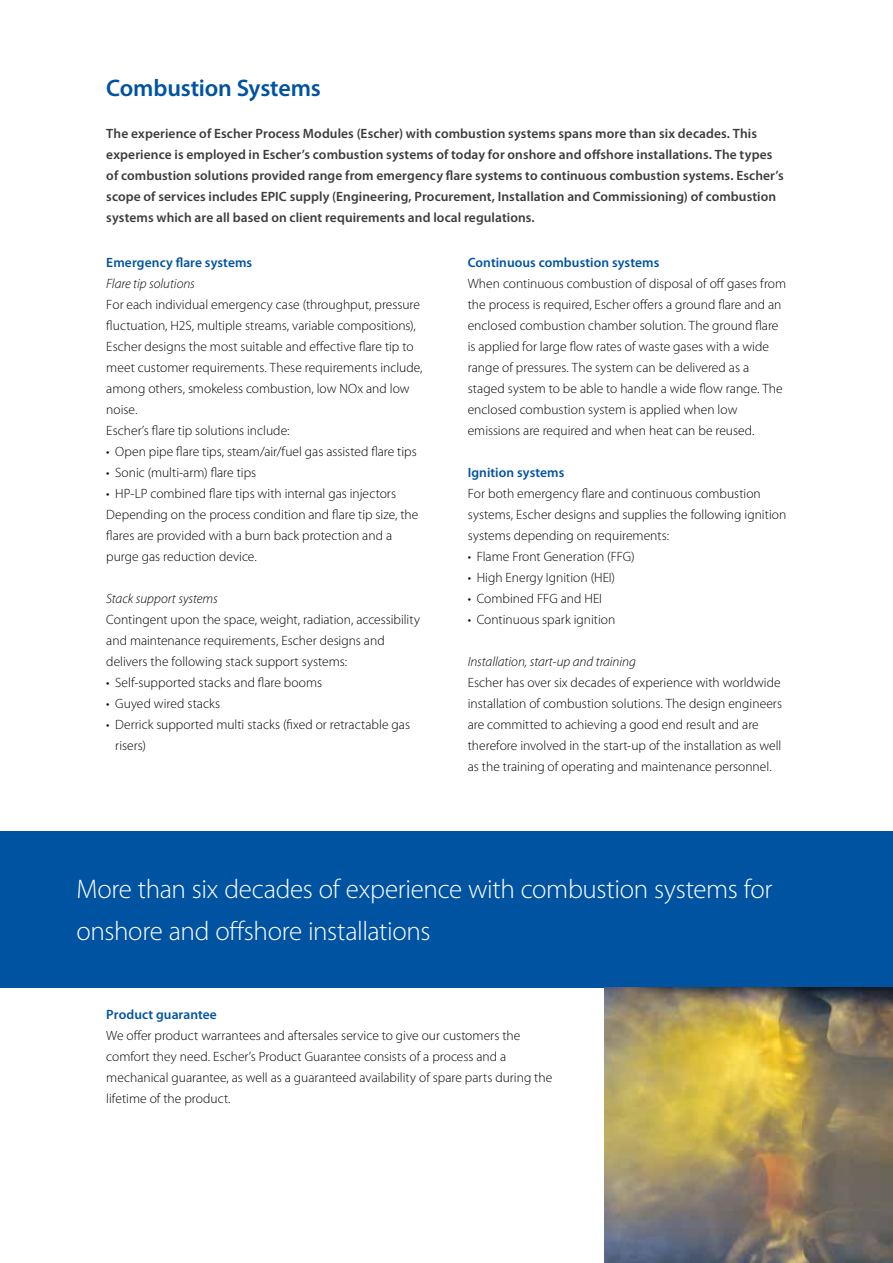
<style>
.page{position:relative;width:893px;height:1263px;background:#fff}
.page>*{position:absolute;margin:0;border:0;box-sizing:border-box;transform-origin:0 0}
.t1{font:300 27px/42px "Myriad Pro";letter-spacing:-.01em;color:#fff}
.t2{font:600 24px "Myriad Pro";letter-spacing:-.01em;color:#0053a1}
.t3{font:300 13.5px/21px "Myriad Pro";color:#000}
.t4{font:600 13.5px/21px "Myriad Pro";letter-spacing:.005em;color:#3c3c3b}
.t5{font:600 13.5px "Myriad Pro";letter-spacing:.005em;color:#0053a1}
.t6{font:italic 300 13.5px "Myriad Pro";color:#000}
</style>
<div class="page">
<div style="left:0;top:831px;width:893px;height:157px;background:#0053a1"></div>
<img style="left:605px;top:988px;width:288px;height:275px">
<h2 class="t2" style="left:106px;top:73px;width:216px">Combustion Systems</h2>
<p class="t4" style="left:106px;top:123px;width:679px">The experience of Escher Process Modules (Escher) with combustion systems spans more than six decades. This experience is employed in Escher’s combustion systems of today for onshore and offshore installations. The types of combustion solutions provided range from emergency flare systems to continuous combustion systems. Escher’s scope of services includes EPIC supply (Engineering, Procurement, Installation and Commissioning) of combustion systems which are all based on client requirements and local regulations.</p>
<p class="t5" style="left:106px;top:253px;width:147px">Emergency flare systems</p>
<p class="t6" style="left:106px;top:275px;width:90px">Flare tip solutions</p>
<p class="t3" style="left:106px;top:293px;width:318px">For each individual emergency case (throughput, pressure fluctuation, H2S, multiple streams, variable compositions), Escher designs the most suitable and effective flare tip to meet customer requirements. These requirements include, among others, smokeless combustion, low NOx and low noise.<br>Escher’s flare tip solutions include:</p>
<p class="t3" style="left:106px;top:440px;width:312px">• Open pipe flare tips, steam/air/fuel gas assisted flare tips</p>
<p class="t3" style="left:106px;top:461px;width:151px">• Sonic (multi-arm) flare tips</p>
<p class="t3" style="left:106px;top:482px;width:314px">• HP-LP combined flare tips with internal gas injectors Depending on the process condition and flare tip size, the flares are provided with a burn back protection and a purge gas reduction device.</p>
<p class="t6" style="left:106px;top:590px;width:113px">Stack support systems</p>
<p class="t3" style="left:106px;top:609px;width:315px">Contingent upon the space, weight, radiation, accessibility and maintenance requirements, Escher designs and delivers the following stack support systems:</p>
<p class="t3" style="left:106px;top:672px;width:217px">• Self-supported stacks and flare booms</p>
<p class="t3" style="left:106px;top:693px;width:115px">• Guyed wired stacks</p>
<p class="t3" style="left:115px;top:714px;width:296px;text-indent:-9px">• Derrick supported multi stacks (fixed or retractable gas risers)</p>
<p class="t5" style="left:468px;top:254px;width:193px">Continuous combustion systems</p>
<p class="t3" style="left:468px;top:273px;width:320px">When continuous combustion of disposal of off gases from the process is required, Escher offers a ground flare and an enclosed combustion chamber solution. The ground flare is applied for large flow rates of waste gases with a wide range of pressures. The system can be delivered as a staged system to be able to handle a wide flow range. The enclosed combustion system is applied when low emissions are required and when heat can be reused.</p>
<p class="t5" style="left:468px;top:464px;width:98px">Ignition systems</p>
<p class="t3" style="left:468px;top:483px;width:320px">For both emergency flare and continuous combustion systems, Escher designs and supplies the following ignition systems depending on requirements:</p>
<p class="t3" style="left:468px;top:546px;width:169px">• Flame Front Generation (FFG)</p>
<p class="t3" style="left:468px;top:567px;width:149px">• High Energy Ignition (HEI)</p>
<p class="t3" style="left:468px;top:588px;width:136px">• Combined FFG and HEI</p>
<p class="t3" style="left:468px;top:609px;width:149px">• Continuous spark ignition</p>
<p class="t6" style="left:468px;top:653px;width:170px">Installation, start-up and training</p>
<p class="t3" style="left:468px;top:672px;width:316px">Escher has over six decades of experience with worldwide installation of combustion solutions. The design engineers are committed to achieving a good end result and are therefore involved in the start-up of the installation as well as the training of operating and maintenance personnel.</p>
<h1 class="t1" style="left:77px;top:868px;width:697px">More than six decades of experience with combustion systems for onshore and offshore installations</h1>
<p class="t5" style="left:106px;top:1006px;width:112px">Product guarantee</p>
<p class="t3" style="left:106px;top:1025px;width:448px">We offer product warrantees and aftersales service to give our customers the comfort they need. Escher’s Product Guarantee consists of a process and a mechanical guarantee, as well as a guaranteed availability of spare parts during the lifetime of the product.</p>
</div>
